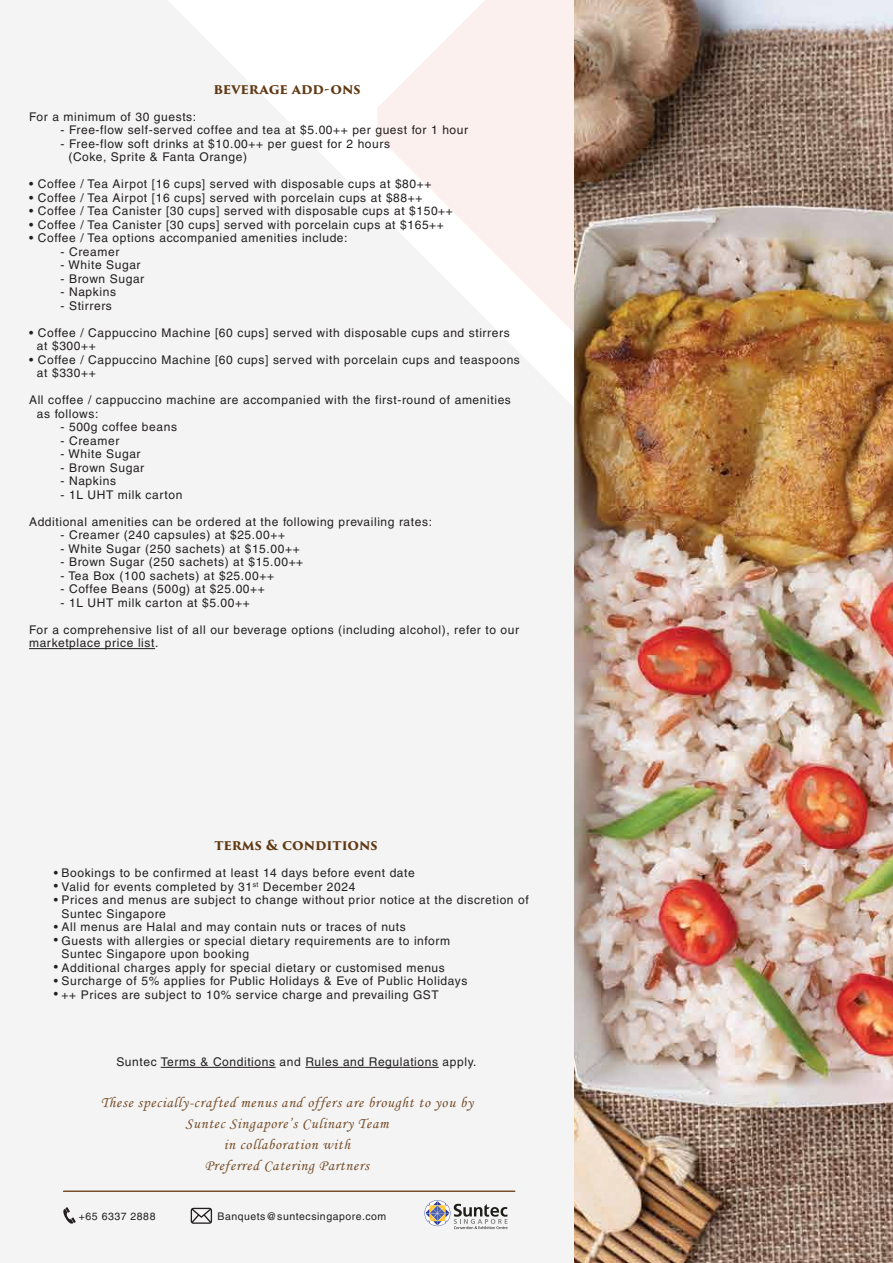
<style>
.page{position:relative;width:893px;height:1263px;background:#fff}
.page>*{position:absolute;margin:0;border:0;box-sizing:border-box;transform-origin:0 0}
.t1{font:15px/21px "Monotype Corsiva";letter-spacing:.05em;color:#754d29;text-align:center}
.t2{font:700 13.5px "Trajan Pro 3";color:#603913}
.t3{font:12px/13.5px "Helvetica";letter-spacing:.05em;color:#231f20}
.t4{font:10.5px "Helvetica";letter-spacing:.05em;color:#231f20}
</style>
<div class="page">
<div style="left:0;top:0;width:574px;height:1263px;background:#f4f4f4"></div>
<svg style="left:377px;top:0;width:197px;height:696px;fill:#f4f4f4"></svg>
<hr style="left:29px;top:648px;width:126px;height:1px;background:#231f20">
<svg style="left:191px;top:1208px;width:21px;height:16px"></svg>
<svg style="left:424px;top:1200px;width:83px;height:29px"></svg>
<hr style="left:161px;top:1067px;width:115px;height:1px;background:#231f20">
<hr style="left:305px;top:1067px;width:134px;height:1px;background:#231f20">
<svg style="left:63px;top:1207px;width:13px;height:17px"></svg>
<hr style="left:63px;top:1191px;width:452px;height:1px;background:#754d29">
<img style="left:574px;top:0;width:319px;height:1263px">
<p class="t2" style="left:213px;top:79px;width:149px">BEVERAGE ADD-ONS</p>
<p class="t3" style="left:29px;top:110px;width:169px">For a minimum of 30 guests:</p>
<p class="t3" style="left:61px;top:123px;width:409px">- Free-flow self-served coffee and tea at $5.00++ per guest for 1 hour</p>
<p class="t3" style="left:68px;top:137px;width:323px;text-indent:-8px">- Free-flow soft drinks at $10.00++ per guest for 2 hours (Coke, Sprite &amp; Fanta Orange)</p>
<p class="t3" style="left:29px;top:177px;width:404px">• Coffee / Tea Airpot [16 cups] served with disposable cups at $80++</p>
<p class="t3" style="left:29px;top:191px;width:395px">• Coffee / Tea Airpot [16 cups] served with porcelain cups at $88++</p>
<p class="t3" style="left:29px;top:204px;width:425px">• Coffee / Tea Canister [30 cups] served with disposable cups at $150++</p>
<p class="t3" style="left:29px;top:218px;width:416px">• Coffee / Tea Canister [30 cups] served with porcelain cups at $165++</p>
<p class="t3" style="left:29px;top:231px;width:320px">• Coffee / Tea options accompanied amenities include:</p>
<p class="t3" style="left:61px;top:245px;width:60px">- Creamer</p>
<p class="t3" style="left:61px;top:258px;width:82px">- White Sugar</p>
<p class="t3" style="left:61px;top:272px;width:85px">- Brown Sugar</p>
<p class="t3" style="left:61px;top:285px;width:57px">- Napkins</p>
<p class="t3" style="left:61px;top:299px;width:53px">- Stirrers</p>
<p class="t3" style="left:37px;top:326px;width:474px;text-indent:-8px">• Coffee / Cappuccino Machine [60 cups] served with disposable cups and stirrers at $300++</p>
<p class="t3" style="left:37px;top:353px;width:484px;text-indent:-8px">• Coffee / Cappuccino Machine [60 cups] served with porcelain cups and teaspoons at $330++</p>
<p class="t3" style="left:37px;top:393px;width:475px;text-indent:-8px">All coffee / cappuccino machine are accompanied with the first-round of amenities as follows:</p>
<p class="t3" style="left:61px;top:420px;width:118px">- 500g coffee beans</p>
<p class="t3" style="left:61px;top:434px;width:60px">- Creamer</p>
<p class="t3" style="left:61px;top:447px;width:82px">- White Sugar</p>
<p class="t3" style="left:61px;top:461px;width:85px">- Brown Sugar</p>
<p class="t3" style="left:61px;top:474px;width:57px">- Napkins</p>
<p class="t3" style="left:61px;top:488px;width:123px">- 1L UHT milk carton</p>
<p class="t3" style="left:29px;top:515px;width:404px">Additional amenities can be ordered at the following prevailing rates:</p>
<p class="t3" style="left:61px;top:528px;width:226px">- Creamer (240 capsules) at $25.00++</p>
<p class="t3" style="left:61px;top:542px;width:241px">- White Sugar (250 sachets) at $15.00++</p>
<p class="t3" style="left:61px;top:555px;width:244px">- Brown Sugar (250 sachets) at $15.00++</p>
<p class="t3" style="left:61px;top:569px;width:215px">- Tea Box (100 sachets) at $25.00++</p>
<p class="t3" style="left:61px;top:582px;width:206px">- Coffee Beans (500g) at $25.00++</p>
<p class="t3" style="left:61px;top:596px;width:191px">- 1L UHT milk carton at $5.00++</p>
<p class="t3" style="left:29px;top:623px;width:492px">For a comprehensive list of all our beverage options (including alcohol), refer to our marketplace price list.</p>
<p class="t2" style="left:214px;top:835px;width:165px">TERMS &amp; CONDITIONS</p>
<p class="t3" style="left:54px;top:866px;width:362px">• Bookings to be confirmed at least 14 days before event date</p>
<p class="t3" style="left:54px;top:880px;width:303px">• Valid for events completed by 31<sup>st</sup> December 2024</p>
<p class="t3" style="left:62px;top:893px;width:469px;text-indent:-8px">• Prices and menus are subject to change without prior notice at the discretion of<br>Suntec Singapore</p>
<p class="t3" style="left:54px;top:920px;width:353px">• All menus are Halal and may contain nuts or traces of nuts</p>
<p class="t3" style="left:62px;top:934px;width:390px;text-indent:-8px">• Guests with allergies or special dietary requirements are to inform<br>Suntec Singapore upon booking</p>
<p class="t3" style="left:54px;top:961px;width:392px">• Additional charges apply for special dietary or customised menus</p>
<p class="t3" style="left:54px;top:974px;width:415px">• Surcharge of 5% applies for Public Holidays &amp; Eve of Public Holidays</p>
<p class="t3" style="left:54px;top:988px;width:386px">• ++ Prices are subject to 10% service charge and prevailing GST</p>
<p class="t3" style="left:116px;top:1055px;width:362px">Suntec Terms &amp; Conditions and Rules and Regulations apply.</p>
<p class="t1" style="left:101px;top:1091px;width:374px">These specially-crafted menus and offers are brought to you by Suntec Singapore’s Culinary Team<br>in collaboration with<br>Preferred Catering Partners</p>
<p class="t4" style="left:79px;top:1210px;width:78px">+65 6337 2888</p>
<p class="t4" style="left:218px;top:1210px;width:170px">Banquets@suntecsingapore.com</p>
</div>
